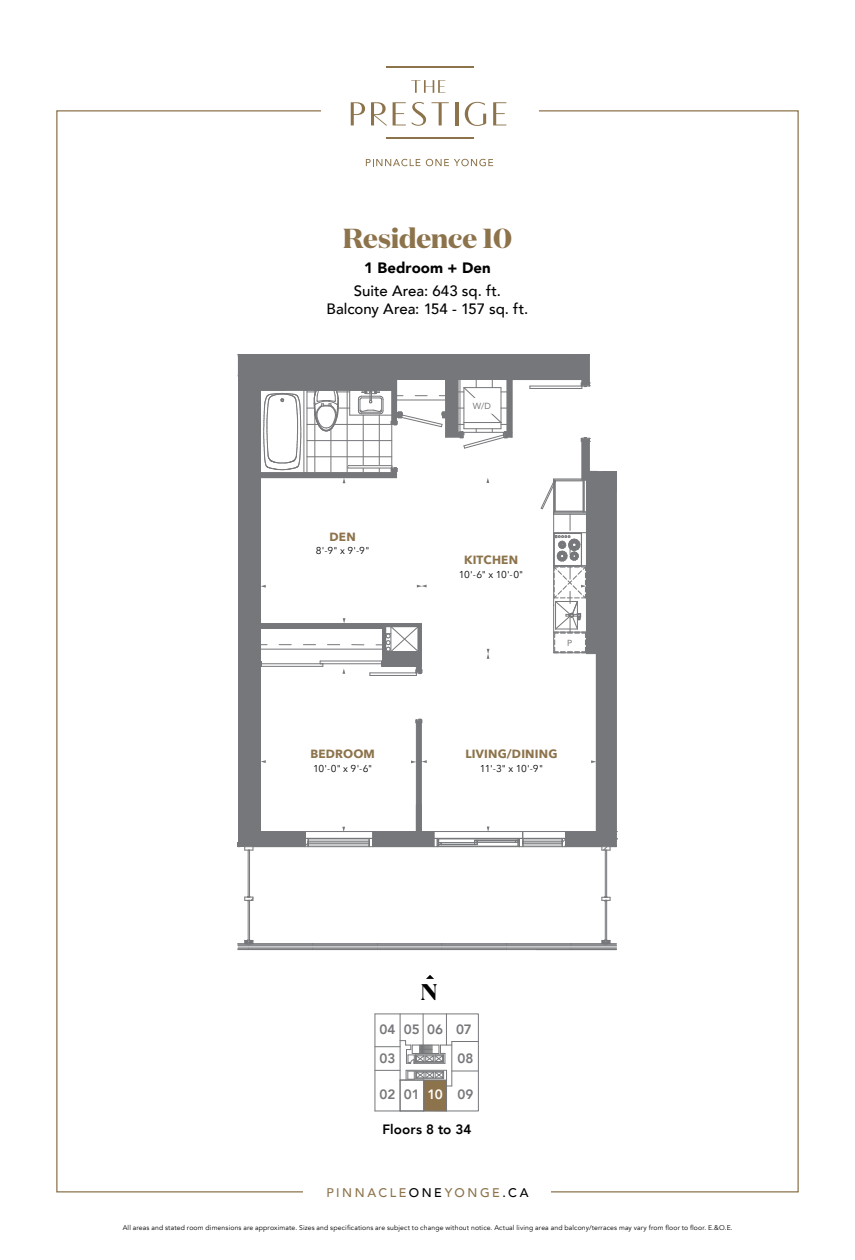
<style>
.page{position:relative;width:855px;height:1260px;background:#fff}
.page>*{position:absolute;margin:0;border:0;box-sizing:border-box;transform-origin:0 0}
.t1{font:700 27.5px "Domaine Display";letter-spacing:-.01em;color:#8c734b}
.t2{font:700 22.75px "Domaine Display";color:#000}
.t3{font:500 15px/17.5px "Avenir";color:#000;text-align:center}
.t4{font:900 15px "Avenir";letter-spacing:.005em;color:#000}
.t5{font:800 13.5px/29.8px "Avenir";letter-spacing:-.005em;color:#76777a;text-align:right}
.t6{font:800 13.5px "Avenir";letter-spacing:.005em;color:#000}
.t7{font:500 12.5px "Avenir";letter-spacing:.205em;color:#8c734b}
.t8{font:700 11.88px "Avenir Next";letter-spacing:.015em;color:#8c734b}
.t9{font:10px "Avenir Next";letter-spacing:-.03em;color:#000}
.t10{font:8.75px "Avenir";color:#76777a}
.t11{font:6.88px "Avenir";letter-spacing:.02em;color:#000}
.s1{color:#fff}
.s2{color:#000}
</style>
<div class="page">
<svg style="left:366px;top:159px;width:54px;height:7px"></svg>
<svg style="left:426px;top:159px;width:67px;height:7px"></svg>
<hr style="left:386px;top:66px;width:87px;height:2px;background:#8c734b">
<hr style="left:386px;top:137px;width:87px;height:2px;background:#8c734b">
<svg style="left:411px;top:80px;width:34px;height:13px"></svg>
<svg style="left:351px;top:102px;width:14px;height:23px"></svg>
<svg style="left:371px;top:102px;width:16px;height:23px"></svg>
<svg style="left:393px;top:102px;width:13px;height:23px"></svg>
<svg style="left:412px;top:102px;width:14px;height:24px"></svg>
<svg style="left:432px;top:102px;width:17px;height:23px"></svg>
<hr style="left:455px;top:102px;width:3px;height:23px;background:#8c734b">
<svg style="left:465px;top:102px;width:21px;height:24px"></svg>
<svg style="left:493px;top:102px;width:13px;height:23px"></svg>
<hr style="left:523px;top:843px;width:39px;height:4px;background:#c8c9ca">
<hr style="left:308px;top:843px;width:61px;height:4px;background:#c8c9ca">
<hr style="left:442px;top:945px;width:64px;height:3px;background:#c8c9ca">
<hr style="left:377px;top:945px;width:65px;height:3px;background:#c8c9ca">
<hr style="left:313px;top:945px;width:64px;height:3px;background:#c8c9ca">
<svg style="left:240px;top:675px;width:376px;height:170px"></svg>
<hr style="left:523px;top:842px;width:39px;height:1px;background:#76777a">
<hr style="left:523px;top:843px;width:39px;height:1px;background:#76777a">
<hr style="left:523px;top:846px;width:39px;height:1px;background:#76777a">
<hr style="left:373px;top:846px;width:61px;height:1px;background:#76777a">
<hr style="left:253px;top:846px;width:51px;height:1px;background:#76777a">
<hr style="left:308px;top:842px;width:61px;height:1px;background:#76777a">
<hr style="left:308px;top:843px;width:61px;height:1px;background:#76777a">
<hr style="left:308px;top:846px;width:61px;height:1px;background:#76777a">
<hr style="left:442px;top:949px;width:64px;height:1px;background:#76777a">
<hr style="left:442px;top:944px;width:64px;height:1px;background:#76777a">
<hr style="left:442px;top:945px;width:64px;height:1px;background:#76777a">
<hr style="left:442px;top:948px;width:64px;height:1px;background:#76777a">
<hr style="left:377px;top:949px;width:65px;height:1px;background:#76777a">
<hr style="left:377px;top:944px;width:65px;height:1px;background:#76777a">
<hr style="left:377px;top:945px;width:65px;height:1px;background:#76777a">
<hr style="left:377px;top:948px;width:65px;height:1px;background:#76777a">
<hr style="left:313px;top:949px;width:64px;height:1px;background:#76777a">
<hr style="left:313px;top:944px;width:64px;height:1px;background:#76777a">
<hr style="left:313px;top:945px;width:64px;height:1px;background:#76777a">
<hr style="left:313px;top:948px;width:64px;height:1px;background:#76777a">
<hr style="left:305px;top:838px;width:68px;height:1px;background:#76777a">
<hr style="left:305px;top:831px;width:68px;height:1px;background:#76777a">
<hr style="left:434px;top:831px;width:89px;height:1px;background:#76777a">
<hr style="left:477px;top:840px;width:39px;height:1px;background:#76777a">
<hr style="left:477px;top:842px;width:39px;height:1px;background:#76777a">
<hr style="left:441px;top:842px;width:34px;height:1px;background:#76777a">
<hr style="left:441px;top:844px;width:34px;height:1px;background:#76777a">
<hr style="left:439px;top:839px;width:79px;height:1px;background:#76777a">
<svg style="left:471px;top:839px;width:7px;height:6px"></svg>
<hr style="left:437px;top:846px;width:82px;height:1px;background:#76777a">
<hr style="left:437px;top:838px;width:82px;height:1px;background:#76777a">
<hr style="left:566px;top:846px;width:36px;height:1px;background:#76777a">
<hr style="left:523px;top:838px;width:43px;height:1px;background:#76777a">
<hr style="left:523px;top:831px;width:43px;height:1px;background:#76777a">
<svg style="left:515px;top:832px;width:9px;height:15px"></svg>
<hr style="left:248px;top:850px;width:1px;height:47px;background:#76777a">
<hr style="left:249px;top:850px;width:1px;height:47px;background:#76777a">
<svg style="left:238px;top:846px;width:16px;height:5px"></svg>
<hr style="left:248px;top:900px;width:1px;height:43px;background:#76777a">
<hr style="left:249px;top:900px;width:1px;height:43px;background:#76777a">
<svg style="left:238px;top:940px;width:75px;height:10px"></svg>
<svg style="left:245px;top:897px;width:9px;height:4px"></svg>
<hr style="left:605px;top:850px;width:1px;height:47px;background:#76777a">
<hr style="left:606px;top:850px;width:1px;height:47px;background:#76777a">
<svg style="left:602px;top:846px;width:14px;height:5px"></svg>
<hr style="left:605px;top:900px;width:1px;height:43px;background:#76777a">
<hr style="left:606px;top:900px;width:1px;height:43px;background:#76777a">
<svg style="left:506px;top:940px;width:110px;height:10px"></svg>
<svg style="left:602px;top:897px;width:9px;height:5px"></svg>
<hr style="left:370px;top:675px;width:46px;height:1px;background:#76777a">
<hr style="left:421px;top:721px;width:1px;height:111px;background:#76777a">
<svg style="left:416px;top:719px;width:7px;height:5px"></svg>
<hr style="left:416px;top:721px;width:1px;height:111px;background:#76777a">
<hr style="left:373px;top:831px;width:43px;height:1px;background:#76777a">
<svg style="left:369px;top:832px;width:5px;height:15px"></svg>
<hr style="left:373px;top:845px;width:61px;height:1px;background:#76777a">
<svg style="left:416px;top:805px;width:26px;height:42px"></svg>
<hr style="left:260px;top:628px;width:1px;height:204px;background:#76777a">
<hr style="left:238px;top:354px;width:2px;height:493px;background:#76777a">
<svg style="left:304px;top:832px;width:5px;height:15px"></svg>
<hr style="left:260px;top:831px;width:45px;height:1px;background:#76777a">
<hr style="left:616px;top:472px;width:1px;height:373px;background:#76777a">
<hr style="left:596px;top:654px;width:1px;height:178px;background:#76777a">
<hr style="left:566px;top:831px;width:30px;height:1px;background:#76777a">
<svg style="left:562px;top:832px;width:5px;height:15px"></svg>
<hr style="left:566px;top:845px;width:50px;height:1px;background:#76777a">
<div style="left:238px;top:833px;width:7px;height:14px;background:#76777a"></div>
<hr style="left:238px;top:843px;width:67px;height:3px;background:#76777a">
<svg style="left:591px;top:760px;width:5px;height:3px"></svg>
<svg style="left:487px;top:827px;width:3px;height:4px"></svg>
<svg style="left:411px;top:760px;width:16px;height:3px"></svg>
<svg style="left:261px;top:760px;width:5px;height:3px"></svg>
<svg style="left:240px;top:354px;width:377px;height:321px"></svg>
<svg style="left:342px;top:827px;width:3px;height:4px"></svg>
<svg style="left:426px;top:975px;width:8px;height:4px"></svg>
<hr style="left:400px;top:1041px;width:1px;height:39px;background:#76777a">
<hr style="left:451px;top:1042px;width:1px;height:44px;background:#76777a">
<svg style="left:377px;top:1016px;width:100px;height:48px"></svg>
<div style="left:375px;top:1014px;width:104px;height:97px;border:1px solid #76777a"></div>
<svg style="left:375px;top:1070px;width:103px;height:42px"></svg>
<h1 class="t1" style="left:343px;top:221px;width:171px">Residence 10</h1>
<h3 class="t4" style="left:364px;top:255px;width:128px">1 Bedroom + Den</h3>
<h3 class="t3" style="left:327px;top:282px;width:203px">Suite Area: 643 sq. ft.<br>Balcony Area: 154 - 157 sq. ft.</h3>
<h3 class="t8" style="left:330px;top:526px;width:28px">DEN</h3>
<h3 class="t9" style="left:316px;top:542px;width:55px">8'-9" x 9'-9"</h3>
<h3 class="t8" style="left:310px;top:743px;width:66px">BEDROOM</h3>
<h3 class="t9" style="left:313px;top:760px;width:61px">10'-0" x 9'-6"</h3>
<p class="t10" style="left:473px;top:399px;width:19px">W/D</p>
<h3 class="t8" style="left:464px;top:550px;width:56px">KITCHEN</h3>
<h3 class="t9" style="left:459px;top:566px;width:66px">10'-6" x 10'-0"</h3>
<p class="t10" style="left:567px;top:636px;width:7px">P</p>
<h3 class="t8" style="left:465px;top:743px;width:94px">LIVING/DINING</h3>
<h3 class="t9" style="left:480px;top:760px;width:65px">11'-3" x 10'-9"</h3>
<h2 class="t2" style="left:421px;top:977px;width:18px">N</h2>
<h3 class="t5" style="left:379px;top:1014px;width:96px">04 05 06 07<br>08</h3>
<h3 class="t5" style="left:404px;top:1080px;width:71px">01 <span class="s1">10</span> 09</h3>
<h3 class="t5" style="left:380px;top:1044px;width:17px">03</h3>
<h3 class="t5" style="left:380px;top:1080px;width:17px">02</h3>
<h3 class="t6" style="left:383px;top:1119px;width:90px">Floors 8 to 34</h3>
<h3 class="t7" style="left:326px;top:1182px;width:204px">PINNACLE<span class="s2">ONE</span>YONGE<span class="s2">.CA</span></h3>
<p class="t11" style="left:123px;top:1223px;width:612px">All areas and stated room dimensions are approximate. Sizes and specifications are subject to change without notice. Actual living area and balcony/terraces may vary from floor to floor. E.&amp;O.E.</p>
</div>
